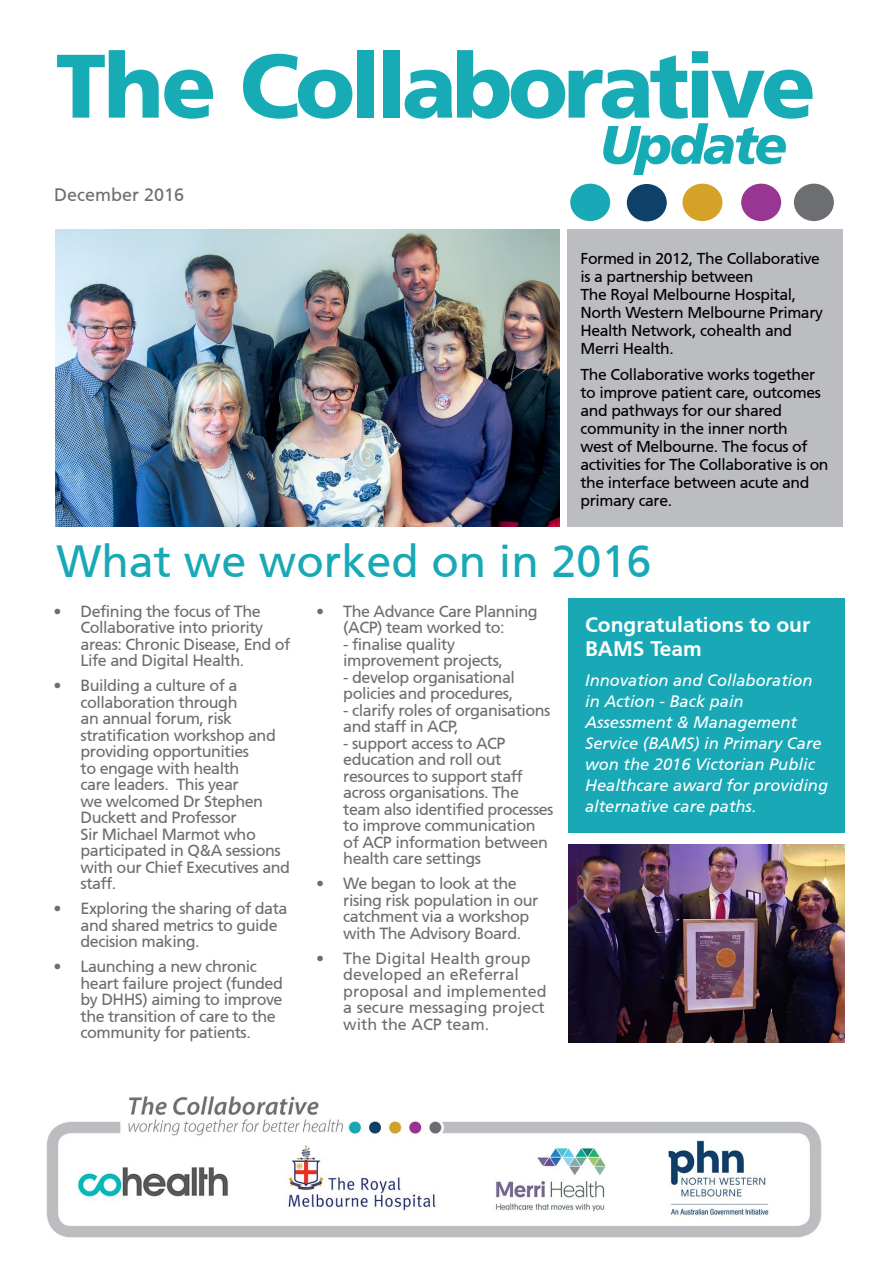
<style>
.page{position:relative;width:893px;height:1263px;background:#fff}
.page>*{position:absolute;margin:0;border:0;box-sizing:border-box;transform-origin:0 0}
.t1{font:800 90px "Articulate";letter-spacing:-.05em;color:#16abb5}
.t2{font:italic 800 54px "Articulate";letter-spacing:-.05em;color:#16abb5}
.t3{font:45px "Articulate";color:#19a8b6}
.t4{font:700 21px/24px "Articulate";color:#fff}
.t5{font:18px "Articulate";color:#6d6e72}
.t6{font:italic 16.5px/21px "Articulate";color:#fff}
.t7{font:16.2px/16.5px "Articulate";letter-spacing:-.03em;color:#6d6e72}
.t8{font:16.2px/16.5px "Articulate";color:#6d6e72}
.t9{font:15.75px/18px "Articulate";letter-spacing:-.025em;color:#000}
.s1{font-size:16.5px}
</style>
<div class="page">
<div style="left:568px;top:598px;width:277px;height:234px;background:#19a8b6"></div>
<div style="left:567px;top:230px;width:275px;height:296px;background:#bcbdc1"></div>
<img style="left:46px;top:1096px;width:776px;height:142px">
<div style="left:570px;top:184px;width:40px;height:37px;background:#19a8b6;border-radius:50%"></div>
<div style="left:682px;top:184px;width:40px;height:37px;background:#d5a127;border-radius:50%"></div>
<div style="left:627px;top:184px;width:40px;height:37px;background:#0f4069;border-radius:50%"></div>
<div style="left:741px;top:184px;width:40px;height:37px;background:#993693;border-radius:50%"></div>
<div style="left:794px;top:184px;width:40px;height:37px;background:#6d6e72;border-radius:50%"></div>
<img style="left:568px;top:844px;width:277px;height:199px">
<img style="left:55px;top:230px;width:505px;height:296px">
<h1 class="t1" style="left:56px;top:32px;width:762px">The Collaborative</h1>
<p class="t5" style="left:54px;top:184px;width:132px">December 2016</p>
<h2 class="t2" style="left:600px;top:113px;width:189px">Update</h2>
<p class="t9" style="left:580px;top:249px;width:244px">Formed in 2012, The Collaborative is a partnership between<br>The Royal Melbourne Hospital,<br>North Western Melbourne Primary<br>Health Network, cohealth and<br>Merri Health.</p>
<p class="t9" style="left:580px;top:366px;width:250px">The Collaborative works together to improve patient care, outcomes and pathways for our shared community in the inner north<br>west of Melbourne. The focus of activities for The Collaborative is on the interface between acute and primary care<span class="s1">.</span></p>
<h3 class="t3" style="left:56px;top:535px;width:597px">What we worked on in 2016</h3>
<p class="t7" style="left:81px;top:603px;width:211px;text-indent:-27px">• Defining the focus of The<br>Collaborative into priority areas: Chronic Disease, End of<br>Life and Digital Health.</p>
<p class="t7" style="left:81px;top:677px;width:211px;text-indent:-27px">• Building a culture of a collaboration through<br>an annual forum, risk stratification workshop and providing opportunities<br>to engage with health<br>care leaders. This year<br>we welcomed Dr Stephen<br>Duckett and Professor<br>Sir Michael Marmot who participated in Q&amp;A sessions with our Chief Executives and staff.</p>
<p class="t7" style="left:81px;top:900px;width:208px;text-indent:-27px">• Exploring the sharing of data and shared metrics to guide decision making.</p>
<p class="t7" style="left:81px;top:958px;width:204px;text-indent:-27px">• Launching a new chronic heart failure project (funded by DHHS) aiming to improve the transition of care to the community for patients.</p>
<p class="t7" style="left:316px;top:603px;width:223px;text-align:center">• The Advance Care Planning (ACP) team worked to:</p>
<p class="t7" style="left:343px;top:636px;width:161px">- finalise quality improvement projects,</p>
<p class="t7" style="left:343px;top:669px;width:173px">- develop organisational policies and procedures,</p>
<p class="t7" style="left:343px;top:702px;width:209px">- clarify roles of organisations and staff in ACP,</p>
<p class="t7" style="left:343px;top:735px;width:212px">- support access to ACP education and roll out resources to support staff across organisations. The team also identified processes to improve communication of ACP information between health care settings</p>
<p class="t7" style="left:343px;top:875px;width:197px;text-indent:-27px">• We began to look at the rising risk population in our catchment via a workshop with The Advisory Board.</p>
<p class="t8" style="left:343px;top:950px;width:205px;text-indent:-27px">• The Digital Health group developed an eReferral proposal and implemented a secure messaging project with the ACP team.</p>
<p class="t4" style="left:585px;top:613px;width:227px">Congratulations to our<br>BAMS Team</p>
<p class="t6" style="left:585px;top:669px;width:244px">Innovation and Collaboration in Action - Back pain<br>Assessment &amp; Management<br>Service (BAMS) in Primary Care won the 2016 Victorian Public<br>Healthcare award for providing alternative care paths.</p>
</div>
